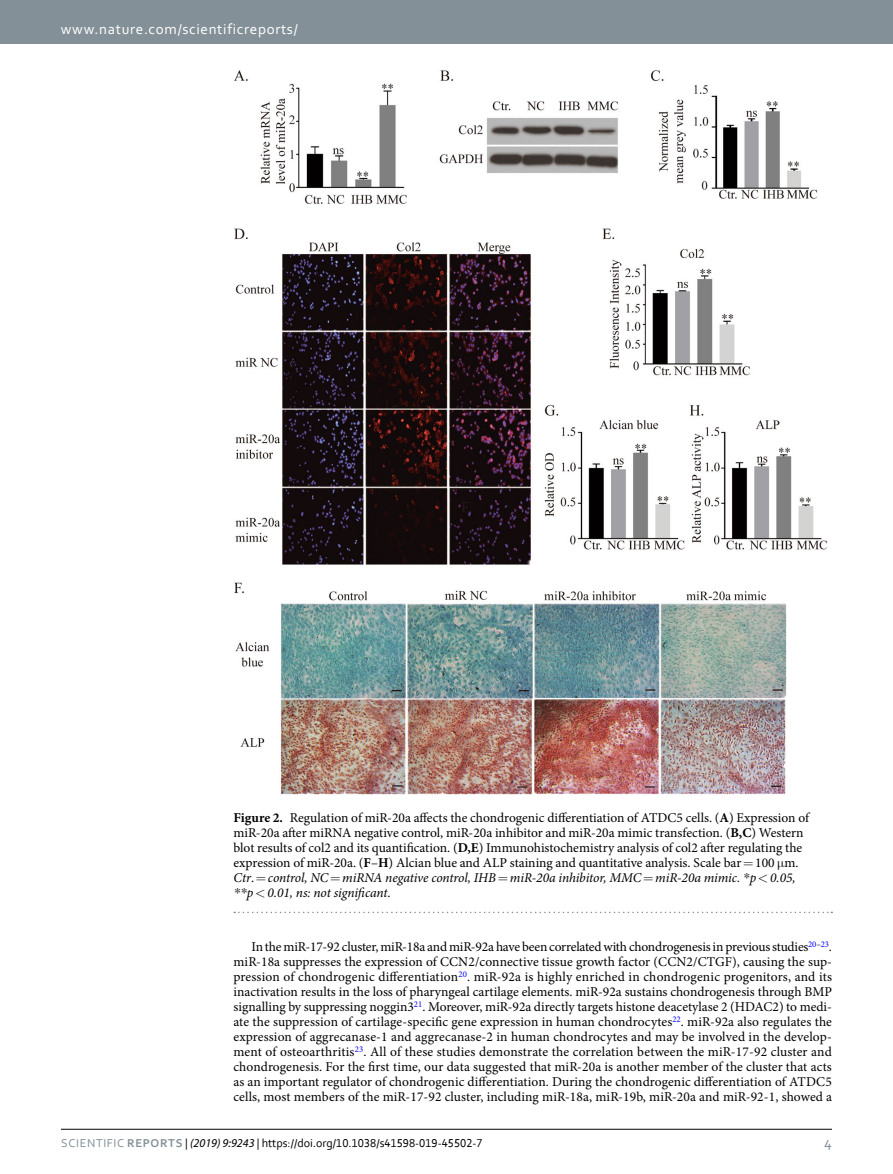
<style>
.page{position:relative;width:893px;height:1174px;background:#fff}
.page>*{position:absolute;margin:0;border:0;box-sizing:border-box;transform-origin:0 0}
.t1{font:15px "Corbel 2";letter-spacing:.045em;color:#fff}
.t2{font:15px "Corbel 2";color:#839097}
.t3{font:13.5px/15px "Minion Pro";color:#000;text-align:justify}
.t4{font:12px "Corbel";color:#000}
.s1{font-weight:700}
.s2{font-style:italic}
.s3{font-family:"STIX General";font-style:italic}
.s4{font-family:"Corbel 2";color:#839097}
.s5{font-family:"Corbel Bold 2";color:#839097}
.s6{font-family:"Corbel 2"}
.s7{font-family:"Myriad Pro";font-style:italic}
</style>
<div class="page">
<hr style="left:61px;top:1129px;width:771px;height:1px;background:#000">
<div style="left:0;top:0;width:893px;height:43px;background:#839097"></div>
<img style="left:233px;top:70px;width:594px;height:724px">
<svg style="left:234px;top:911px;width:598px;height:2px"></svg>
<p class="t1" style="left:61px;top:19px;width:238px">www.nature.com/scientificreports/</p>
<p class="t3" style="left:233px;top:810px;width:577px;text-align:left"><span class="s1">Figure 2.</span> Regulation of miR-20a affects the chondrogenic differentiation of ATDC5 cells. (<span class="s1">A</span>) Expression of miR-20a after miRNA negative control, miR-20a inhibitor and miR-20a mimic transfection. (<span class="s1">B,C</span>) Western blot results of col2 and its quantification. (<span class="s1">D,E</span>) Immunohistochemistry analysis of col2 after regulating the expression of miR-20a. (<span class="s1">F</span>–<span class="s1">H</span>) Alcian blue and ALP staining and quantitative analysis. Scale bar 100 m.<br><span class="s2">Ctr</span>. <span class="s2">control, NC miRNA negative control, IHB miR-20a inhibitor, MMC miR-20a mimic.</span> <span class="s3">*</span><span class="s2">p 0.05, </span><span class="s3">**</span><span class="s2">p 0.01, ns: not significant</span>.</p>
<p class="t3" style="left:233px;top:939px;width:600px;text-indent:18px">In the miR-17-92 cluster, miR-18a and miR-92a have been correlated with chondrogenesis in previous studies<sup>20</sup><sup>–</sup><sup>23</sup>. miR-18a suppresses the expression of CCN2/connective tissue growth factor (CCN2/CTGF), causing the sup&shy;pression of chondrogenic differentiation<sup>20</sup>. miR-92a is highly enriched in chondrogenic progenitors, and its inactivation results in the loss of pharyngeal cartilage elements. miR-92a sustains chondrogenesis through BMP signalling by suppressing noggin3<sup>21</sup>. Moreover, miR-92a directly targets histone deacetylase 2 (HDAC2) to medi&shy;ate the suppression of cartilage-specific gene expression in human chondrocytes<sup>22</sup>. miR-92a also regulates the expression of aggrecanase-1 and aggrecanase-2 in human chondrocytes and may be involved in the develop&shy;ment of osteoarthritis<sup>23</sup>. All of these studies demonstrate the correlation between the miR-17-92 cluster and chondrogenesis. For the first time, our data suggested that miR-20a is another member of the cluster that acts as an important regulator of chondrogenic differentiation. During the chondrogenic differentiation of ATDC5 cells, most members of the miR-17-92 cluster, including miR-18a, miR-19b, miR-20a and miR-92-1, showed a</p>
<p class="t4" style="left:61px;top:1135px;width:423px"><span class="s4">Scientific</span> <span class="s5">REPORTS</span> <span class="s6">|</span> <span class="s7">(2019) 9:9243</span> <span class="s6">|</span> https://doi.org/10.1038/s41598-019-45502-7</p>
<p class="t2" style="left:824px;top:1132px;width:9px">4</p>
</div>
